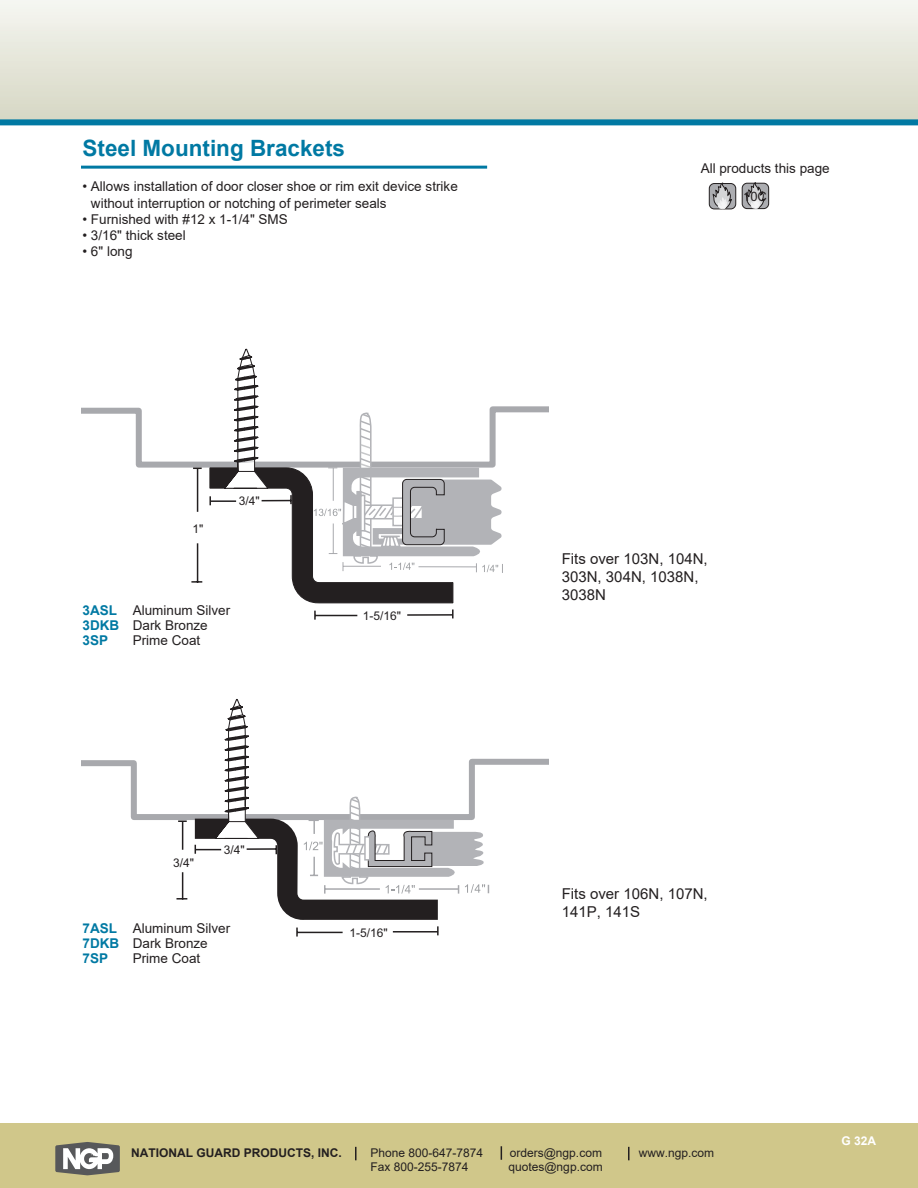
<style>
.page{position:relative;width:918px;height:1188px;background:#fff}
.page>*{position:absolute;margin:0;border:0;box-sizing:border-box;transform-origin:0 0}
.t1{font:700 22.5px "Arial";color:#0079a3}
.t2{font:15px/18px "Arial";color:#231f20}
.t3{font:13.5px/16.2px "Arial";color:#231f20}
.t4{font:700 13.5px "Arial";color:#0079a3}
.t5{font:12.9px "Arial";color:#231f20}
.t6{font:12px "Arial";color:#231f20}
.t7{font:700 12px "Arial";color:#231f20}
.t8{font:700 12px "Arial";color:#fff}
.s1{font-weight:700;color:#0079a3}
</style>
<div class="page">
<svg style="left:296px;top:928px;width:2px;height:9px"></svg>
<hr style="left:297px;top:932px;width:46px;height:1px;background:#231f20">
<hr style="left:393px;top:931px;width:45px;height:2px;background:#231f20">
<svg style="left:437px;top:926px;width:2px;height:9px"></svg>
<svg style="left:81px;top:699px;width:468px;height:221px"></svg>
<svg style="left:81px;top:349px;width:468px;height:271px"></svg>
<div style="left:0;top:1124px;width:918px;height:64px;background:#d0c78a"></div>
<svg style="left:501px;top:1146px;width:1px;height:14px"></svg>
<svg style="left:355px;top:1147px;width:2px;height:13px"></svg>
<svg style="left:628px;top:1147px;width:2px;height:13px"></svg>
<svg style="left:55px;top:1142px;width:65px;height:33px;background:#9a9994"></svg>
<div style="left:0;top:0;width:918px;height:124px;background:linear-gradient(to bottom,#f5f6f1,#d5d6c3)"></div>
<hr style="left:81px;top:166px;width:406px;height:3px;background:#0079a3">
<div style="left:0;top:119px;width:918px;height:6px;background:#0079a3"></div>
<div style="left:709px;top:184px;width:27px;height:25px;background:#acadb1;border-radius:5px"></div>
<div style="left:709px;top:183px;width:27px;height:26px;border:1px solid #231f20;border-radius:5px"></div>
<svg style="left:713px;top:183px;width:19px;height:26px"></svg>
<div style="left:742px;top:183px;width:27px;height:26px;background:#acadb1;border-radius:5px"></div>
<div style="left:742px;top:183px;width:27px;height:26px;border:1px solid #231f20;border-radius:5px"></div>
<svg style="left:746px;top:183px;width:19px;height:26px"></svg>
<p class="t1" style="left:82px;top:132px;width:264px">Steel Mounting Brackets</p>
<p class="t3" style="left:91px;top:178px;width:368px;text-indent:-8px">• Allows installation of door closer shoe or rim exit device strike without interruption or notching of perimeter seals</p>
<p class="t3" style="left:82px;top:211px;width:207px">• Furnished with #12 x 1-1/4" SMS</p>
<p class="t3" style="left:82px;top:227px;width:105px">• 3/16" thick steel</p>
<p class="t3" style="left:82px;top:243px;width:52px">• 6" long</p>
<p class="t3" style="left:701px;top:160px;width:131px">All products this page</p>
<p class="t5" style="left:743px;top:188px;width:25px">10C</p>
<p class="t6" style="left:193px;top:521px;width:12px">1"</p>
<p class="t6" style="left:239px;top:493px;width:22px">3/4"</p>
<p class="t3" style="left:82px;top:603px;width:149px"><span class="s1">3ASL</span> Aluminum Silver</p>
<p class="t3" style="left:82px;top:618px;width:127px"><span class="s1">3DKB</span> Dark Bronze</p>
<p class="t4" style="left:82px;top:631px;width:27px">3SP</p>
<p class="t3" style="left:133px;top:633px;width:69px">Prime Coat</p>
<p class="t6" style="left:173px;top:855px;width:22px">3/4"</p>
<p class="t6" style="left:224px;top:842px;width:22px">3/4"</p>
<p class="t3" style="left:82px;top:920px;width:149px"><span class="s1">7ASL</span> Aluminum Silver</p>
<p class="t3" style="left:82px;top:935px;width:127px"><span class="s1">7DKB</span> Dark Bronze</p>
<p class="t4" style="left:82px;top:949px;width:27px">7SP</p>
<p class="t3" style="left:133px;top:950px;width:69px">Prime Coat</p>
<p class="t6" style="left:363px;top:608px;width:40px">1-5/16"</p>
<p class="t6" style="left:349px;top:924px;width:40px">1-5/16"</p>
<p class="t2" style="left:562px;top:549px;width:147px">Fits over 103N, 104N,<br>303N, 304N, 1038N,<br>3038N</p>
<p class="t2" style="left:562px;top:885px;width:147px">Fits over 106N, 107N,<br>141P, 141S</p>
<p class="t7" style="left:131px;top:1144px;width:212px">NATIONAL GUARD PRODUCTS, INC.</p>
<p class="t6" style="left:370px;top:1144px;width:114px">Phone 800-647-7874</p>
<p class="t6" style="left:510px;top:1144px;width:94px">orders@ngp.com</p>
<p class="t6" style="left:639px;top:1144px;width:77px">www.ngp.com</p>
<p class="t6" style="left:370px;top:1158px;width:100px">Fax 800-255-7874</p>
<p class="t6" style="left:508px;top:1158px;width:96px">quotes@ngp.com</p>
<p class="t8" style="left:841px;top:1132px;width:36px">G 32A</p>
</div>
